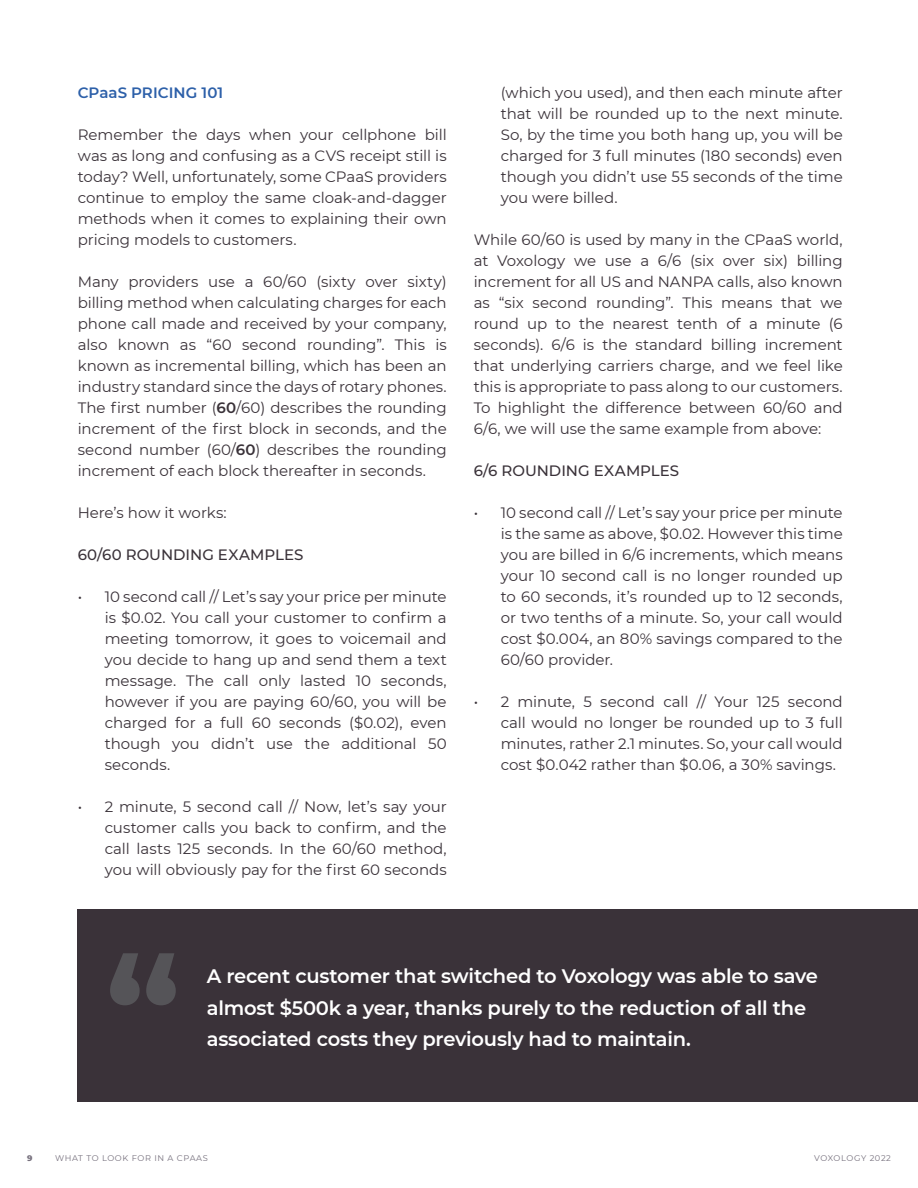
<style>
.page{position:relative;width:918px;height:1188px;background:#fff}
.page>*{position:absolute;margin:0;border:0;box-sizing:border-box;transform-origin:0 0}
.t1{font:600 19.5px/31.5px "Montserrat";letter-spacing:-.01em;color:#fff}
.t2{font:15px/21px "Montserrat";letter-spacing:-.005em;color:#3a3239;text-align:justify}
.t3{font:500 15px "Montserrat";color:#3a3239}
.t4{font:600 15px "Montserrat";color:#2d60a9}
.t5{font:8.25px "Montserrat";letter-spacing:.075em;color:#76707d}
.t6{font:800 8.25px "Montserrat";color:#76707d}
.s1{font-weight:600}
</style>
<div class="page">
<div style="left:78px;top:909px;width:840px;height:192px;background:#3a3239"></div>
<svg style="left:110px;top:953px;width:66px;height:52px"></svg>
<p class="t4" style="left:78px;top:82px;width:147px">CPaaS PRICING 101</p>
<p class="t2" style="left:78px;top:123px;width:371px">Remember the days when your cellphone bill was as long and confusing as a CVS receipt still is today? Well, unfortunately, some CPaaS providers continue to employ the same cloak-and-dagger methods when it comes to explaining their own pricing models to customers.</p>
<p class="t2" style="left:78px;top:270px;width:371px">Many providers use a 60/60 (sixty over sixty) billing method when calculating charges for each phone call made and received by your company, also known as “60 second rounding”. This is known as incremental billing, which has been an industry standard since the days of rotary phones.<br>The first number (<span class="s1">60</span>/60) describes the rounding increment of the first block in seconds, and the second number (60/<span class="s1">60</span>) describes the rounding increment of each block thereafter in seconds.</p>
<p class="t2" style="left:78px;top:501px;width:151px">Here’s how it works:</p>
<p class="t3" style="left:78px;top:544px;width:227px">60/60 ROUNDING EXAMPLES</p>
<p class="t2" style="left:105px;top:585px;width:344px;text-indent:-27px">• 10 second call // Let’s say your price per minute is $0.02. You call your customer to confirm a meeting tomorrow, it goes to voicemail and you decide to hang up and send them a text message. The call only lasted 10 seconds, however if you are paying 60/60, you will be charged for a full 60 seconds ($0.02), even though you didn’t use the additional 50 seconds.</p>
<p class="t2" style="left:105px;top:795px;width:343px;text-indent:-27px">• 2 minute, 5 second call // Now, let’s say your customer calls you back to confirm, and the call lasts 125 seconds. In the 60/60 method, you will obviously pay for the first 60 seconds</p>
<p class="t2" style="left:501px;top:81px;width:344px">(which you used), and then each minute after that will be rounded up to the next minute.<br>So, by the time you both hang up, you will be charged for 3 full minutes (180 seconds) even though you didn’t use 55 seconds of the time you were billed.</p>
<p class="t2" style="left:474px;top:228px;width:371px">While 60/60 is used by many in the CPaaS world, at Voxology we use a 6/6 (six over six) billing increment for all US and NANPA calls, also known as “six second rounding”. This means that we round up to the nearest tenth of a minute (6 seconds). 6/6 is the standard billing increment that underlying carriers charge, and we feel like this is appropriate to pass along to our customers.<br>To highlight the difference between 60/60 and 6/6, we will use the same example from above:</p>
<p class="t3" style="left:474px;top:460px;width:207px">6/6 ROUNDING EXAMPLES</p>
<p class="t2" style="left:501px;top:501px;width:344px;text-indent:-27px">• 10 second call // Let’s say your price per minute is the same as above, $0.02. However this time you are billed in 6/6 increments, which means your 10 second call is no longer rounded up to 60 seconds, it’s rounded up to 12 seconds, or two tenths of a minute. So, your call would cost $0.004, an 80% savings compared to the 60/60 provider.</p>
<p class="t2" style="left:501px;top:690px;width:344px;text-indent:-27px">• 2 minute, 5 second call // Your 125 second call would no longer be rounded up to 3 full minutes, rather 2.1 minutes. So, your call would cost $0.042 rather than $0.06, a 30% savings.</p>
<h1 class="t1" style="left:207px;top:960px;width:613px">A recent customer that switched to Voxology was able to save almost $500k a year, thanks purely to the reduction of all the associated costs they previously had to maintain.</h1>
<p class="t6" style="left:27px;top:1152px;width:7px">9</p>
<p class="t5" style="left:55px;top:1152px;width:154px">WHAT TO LOOK FOR IN A CPAAS</p>
<p class="t5" style="left:814px;top:1152px;width:78px">VOXOLOGY 2022</p>
</div>
